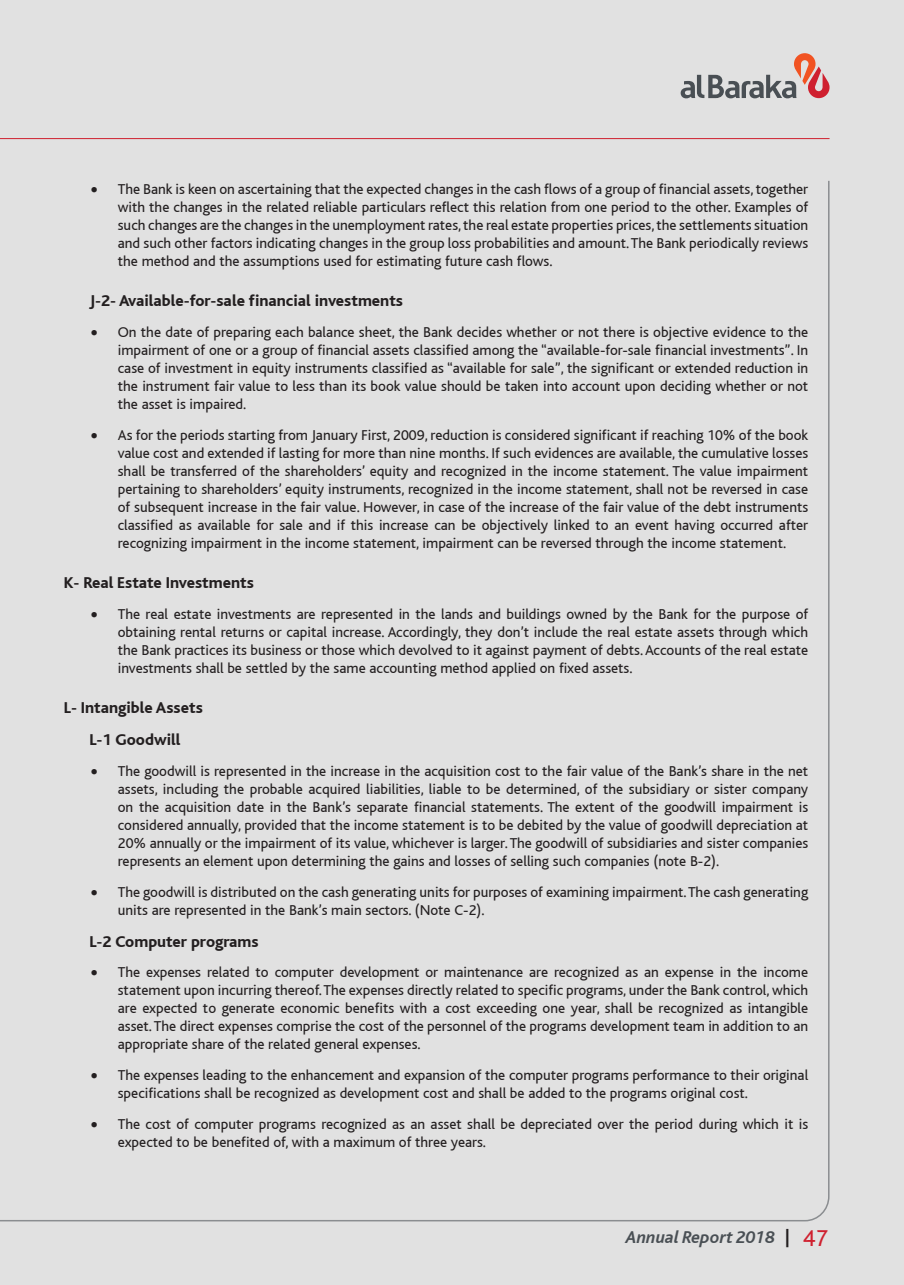
<style>
.page{position:relative;width:904px;height:1285px;background:#fff}
.page>*{position:absolute;margin:0;border:0;box-sizing:border-box;transform-origin:0 0}
.t1{font:italic 700 18px "Bliss";color:#494f54}
.t2{font:800 16.5px/31.8px "Bliss";color:#231f20;text-align:center}
.t3{font:15px/18px "Bliss";color:#231f20;text-align:justify}
.s1{color:#231f20}
.s2{font-weight:400;font-style:normal;font-size:24px;color:#cf202f}
</style>
<div class="page">
<div style="left:0;top:0;width:904px;height:1284px;background:#e1e1e1"></div>
<svg style="left:680px;top:53px;width:149px;height:45px"></svg>
<hr style="left:0;top:138px;width:829px;height:1px;background:#cf202f">
<p class="t3" style="left:118px;top:180px;width:692px;text-indent:-27px">• The Bank is keen on ascertaining that the expected changes in the cash flows of a group of financial assets, together with the changes in the related reliable particulars reflect this relation from one period to the other. Examples of such changes are the changes in the unemployment rates, the real estate properties prices, the settlements situation and such other factors indicating changes in the group loss probabilities and amount. The Bank periodically reviews the method and the assumptions used for estimating future cash flows.</p>
<p class="t2" style="left:89px;top:285px;width:315px">J-2- Available-for-sale financial investments</p>
<p class="t3" style="left:118px;top:323px;width:692px;text-indent:-27px">• On the date of preparing each balance sheet, the Bank decides whether or not there is objective evidence to the impairment of one or a group of financial assets classified among the “available-for-sale financial investments”. In case of investment in equity instruments classified as “available for sale”, the significant or extended reduction in the instrument fair value to less than its book value should be taken into account upon deciding whether or not the asset is impaired.</p>
<p class="t3" style="left:118px;top:426px;width:692px;text-indent:-27px">• As for the periods starting from January First, 2009, reduction is considered significant if reaching 10% of the book value cost and extended if lasting for more than nine months. If such evidences are available, the cumulative losses shall be transferred of the shareholders’ equity and recognized in the income statement. The value impairment pertaining to shareholders’ equity instruments, recognized in the income statement, shall not be reversed in case of subsequent increase in the fair value. However, in case of the increase of the fair value of the debt instruments classified as available for sale and if this increase can be objectively linked to an event having occurred after recognizing impairment in the income statement, impairment can be reversed through the income statement.</p>
<p class="t2" style="left:64px;top:567px;width:192px">K- Real Estate Investments</p>
<p class="t3" style="left:118px;top:605px;width:692px;text-indent:-27px">• The real estate investments are represented in the lands and buildings owned by the Bank for the purpose of obtaining rental returns or capital increase. Accordingly, they don’t include the real estate assets through which the Bank practices its business or those which devolved to it against payment of debts. Accounts of the real estate investments shall be settled by the same accounting method applied on fixed assets.</p>
<p class="t2" style="left:64px;top:692px;width:141px">L- Intangible Assets<br>L-1 Goodwill</p>
<p class="t3" style="left:118px;top:762px;width:692px;text-indent:-27px">• The goodwill is represented in the increase in the acquisition cost to the fair value of the Bank’s share in the net assets, including the probable acquired liabilities, liable to be determined, of the subsidiary or sister company on the acquisition date in the Bank’s separate financial statements. The extent of the goodwill impairment is considered annually, provided that the income statement is to be debited by the value of goodwill depreciation at 20% annually or the impairment of its value, whichever is larger. The goodwill of subsidiaries and sister companies represents an element upon determining the gains and losses of selling such companies (note B-2).</p>
<p class="t3" style="left:118px;top:883px;width:692px;text-indent:-27px">• The goodwill is distributed on the cash generating units for purposes of examining impairment. The cash generating units are represented in the Bank’s main sectors. (Note C-2).</p>
<p class="t2" style="left:89px;top:925px;width:171px">L-2 Computer programs</p>
<p class="t3" style="left:118px;top:963px;width:692px;text-indent:-27px">• The expenses related to computer development or maintenance are recognized as an expense in the income statement upon incurring thereof. The expenses directly related to specific programs, under the Bank control, which are expected to generate economic benefits with a cost exceeding one year, shall be recognized as intangible asset. The direct expenses comprise the cost of the personnel of the programs development team in addition to an appropriate share of the related general expenses.</p>
<p class="t3" style="left:118px;top:1066px;width:692px;text-indent:-27px">• The expenses leading to the enhancement and expansion of the computer programs performance to their original specifications shall be recognized as development cost and shall be added to the programs original cost.</p>
<p class="t3" style="left:118px;top:1115px;width:692px;text-indent:-27px">• The cost of computer programs recognized as an asset shall be depreciated over the period during which it is expected to be benefited of, with a maximum of three years.</p>
<p class="t1" style="left:625px;top:1227px;width:204px">Annual Report 2018 <span class="s1">|</span> <span class="s2">47</span></p>
</div>
